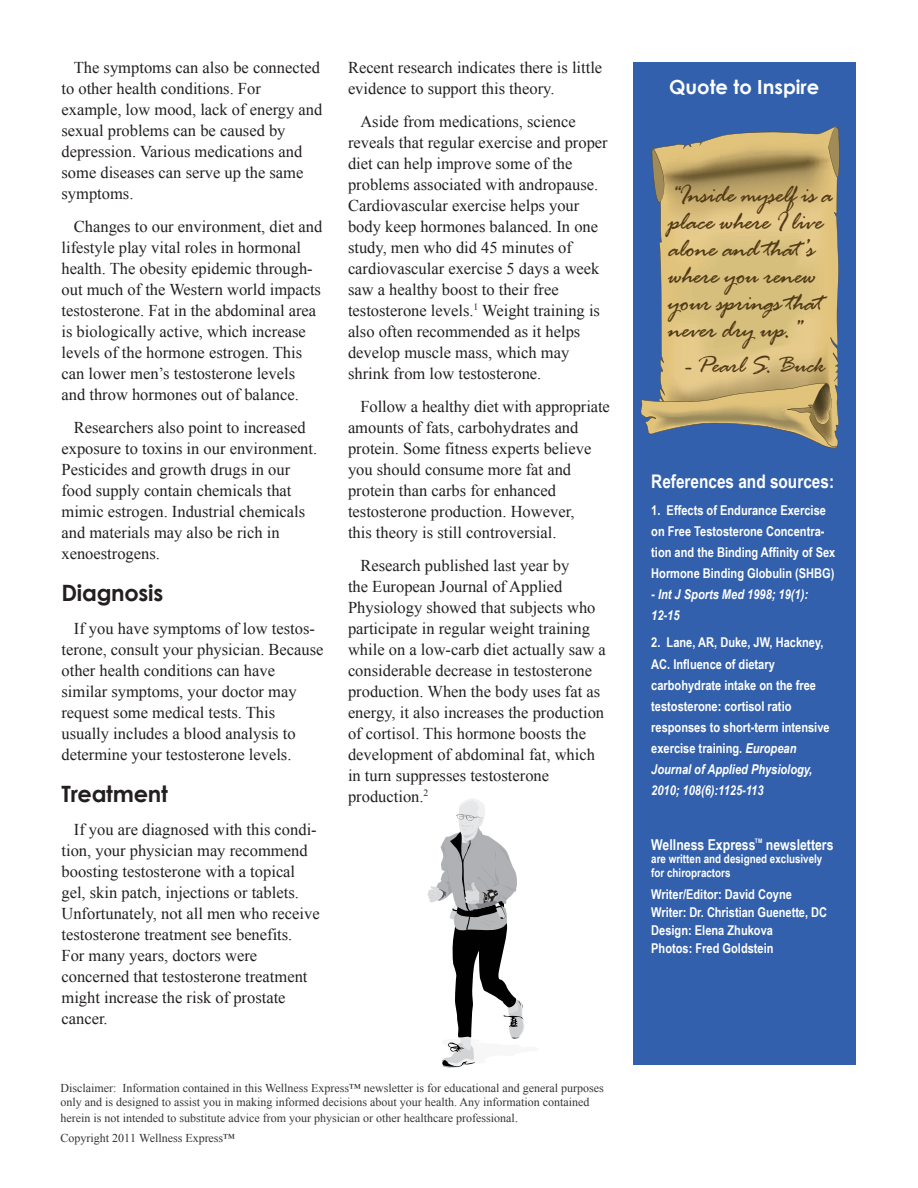
<style>
.page{position:relative;width:918px;height:1188px;background:#fff}
.page>*{position:absolute;margin:0;border:0;box-sizing:border-box;transform-origin:0 0}
.t1{font:italic 27px/27px "Rage";letter-spacing:-.025em;color:#503915}
.t2{font:italic 25.5px "Rage";letter-spacing:-.025em;color:#503915}
.t3{font:700 22.5px "Century Gothic";letter-spacing:-.01em;color:#231f20}
.t4{font:700 19.5px "Century Gothic";color:#fff}
.t5{font:700 18.75px "Arial Narrow";color:#fff}
.t6{font:16.5px/21px "Times New Roman";color:#231f20}
.t7{font:700 15px "Arial Narrow";color:#fff}
.t8{font:700 13.5px/21px "Arial Narrow";color:#fff}
.t9{font:italic 700 13.5px/21px "Arial Narrow";color:#fff}
.t10{font:12px/13.5px "Times New Roman";color:#333}
.t11{font:700 12px/13.5px "Arial Narrow";color:#fff}
.t12{font:700 6.3px "Arial Narrow";color:#fff}
.s1{font-size:13.5px}
.s2{font-size:25.5px}
.s3{font-style:italic}
</style>
<div class="page">
<div style="left:633px;top:62px;width:223px;height:1003px;background:#3260ac"></div>
<svg style="left:741px;top:130px;width:98px;height:318px"></svg>
<svg style="left:659px;top:133px;width:175px;height:247px;background:#d1b87a"></svg>
<svg style="left:828px;top:126px;width:12px;height:61px"></svg>
<svg style="left:652px;top:147px;width:17px;height:72px"></svg>
<svg style="left:640px;top:380px;width:196px;height:69px"></svg>
<svg style="left:427px;top:798px;width:97px;height:270px"></svg>
<p class="t6" style="left:62px;top:57px;width:262px;text-indent:12px">The symptoms can also be connected to other health conditions. For example, low mood, lack of energy and sexual problems can be caused by depression. Various medications and some diseases can serve up the same symptoms.</p>
<p class="t6" style="left:62px;top:216px;width:262px;text-indent:12px">Changes to our environment, diet and lifestyle play vital roles in hormonal health. The obesity epidemic through&shy;out much of the Western world impacts testosterone. Fat in the abdominal area is biologically active, which increase levels of the hormone estrogen. This can lower men’s testosterone levels and throw hormones out of balance.</p>
<p class="t6" style="left:62px;top:417px;width:257px;text-indent:12px">Researchers also point to increased exposure to toxins in our environment.<br>Pesticides and growth drugs in our food supply contain chemicals that mimic estrogen. Industrial chemicals and materials may also be rich in xenoestrogens.</p>
<h3 class="t3" style="left:62px;top:576px;width:103px">Diagnosis</h3>
<p class="t6" style="left:62px;top:618px;width:264px;text-indent:12px">If you have symptoms of low testos&shy;terone, consult your physician. Because other health conditions can have similar symptoms, your doctor may request some medical tests. This usually includes a blood analysis to determine your testosterone levels.</p>
<h3 class="t3" style="left:62px;top:777px;width:108px">Treatment</h3>
<p class="t6" style="left:62px;top:819px;width:260px;text-indent:12px">If you are diagnosed with this condi&shy;tion, your physician may recommend boosting testosterone with a topical gel, skin patch, injections or tablets.<br>Unfortunately, not all men who receive testosterone treatment see benefits.<br>For many years, doctors were concerned that testosterone treatment might increase the risk of prostate cancer.</p>
<p class="t6" style="left:348px;top:57px;width:256px">Recent research indicates there is little evidence to support this theory.</p>
<p class="t6" style="left:348px;top:111px;width:261px;text-indent:12px">Aside from medications, science reveals that regular exercise and proper diet can help improve some of the problems associated with andropause.<br>Cardiovascular exercise helps your body keep hormones balanced. In one study, men who did 45 minutes of cardiovascular exercise 5 days a week saw a healthy boost to their free testosterone levels.<sup>1</sup> Weight training is also often recommended as it helps develop muscle mass, which may shrink from low testosterone.</p>
<p class="t6" style="left:348px;top:396px;width:263px;text-indent:12px">Follow a healthy diet with appropriate amounts of fats, carbohydrates and protein. Some fitness experts believe you should consume more fat and protein than carbs for enhanced testosterone production. However,<br>this theory is still controversial.</p>
<p class="t6" style="left:348px;top:555px;width:259px;text-indent:12px">Research published last year by<br>the European Journal of Applied Physiology showed that subjects who participate in regular weight training while on a low-carb diet actually saw a considerable decrease in testosterone production. When the body uses fat as energy, it also increases the production of cortisol. This hormone boosts the development of abdominal fat, which in turn suppresses testosterone production.<sup>2</sup></p>
<p class="t10" style="left:61px;top:1081px;width:545px">Disclaimer: Information contained in this Wellness Express™ newsletter is for educational and general purposes only and is designed to assist you in making informed decisions about your health. Any information contained</p>
<p class="t10" style="left:61px;top:1108px;width:459px;line-height:19.5px">herein is not intended to substitute advice from your physician or other healthcare professional<span class="s1">.<br></span>Copyright 2011 Wellness Express™</p>
<p class="t4" style="left:669px;top:72px;width:152px">Quote to Inspire</p>
<h1 class="t1" style="left:668px;top:184px;width:166px"><span class="s2">“</span>Inside myself is a place where I live alone and that’s where you renew your springs that never dry up.”</h1>
<h2 class="t2" style="left:686px;top:351px;width:141px">- Pearl S. Buck</h2>
<p class="t5" style="left:651px;top:468px;width:184px">References and sources:</p>
<p class="t8" style="left:651px;top:500px;width:186px">1. Effects of Endurance Exercise on Free Testosterone Concentra&shy;tion and the Binding Affinity of Sex Hormone Binding Globulin (SHBG)</p>
<p class="t9" style="left:651px;top:584px;width:158px">- Int J Sports Med 1998; 19(1):<br>12-15</p>
<p class="t8" style="left:651px;top:632px;width:180px">2. Lane, AR, Duke, JW, Hackney,<br>AC. Influence of dietary carbohydrate intake on the free testosterone: cortisol ratio responses to short-term intensive exercise training. <span class="s3">European<br>Journal of Applied Physiology,<br>2010; 108(6):1125-113</span></p>
<p class="t12" style="left:755px;top:836px;width:9px">TM</p>
<p class="t7" style="left:651px;top:833px;width:184px">Wellness Express newsletters</p>
<p class="t11" style="left:651px;top:852px;width:173px">are written and designed exclusively for chiropractors</p>
<p class="t8" style="left:651px;top:885px;width:177px;line-height:18px">Writer/Editor: David Coyne<br>Writer: Dr. Christian Guenette, DC<br>Design: Elena Zhukova<br>Photos: Fred Goldstein</p>
</div>
